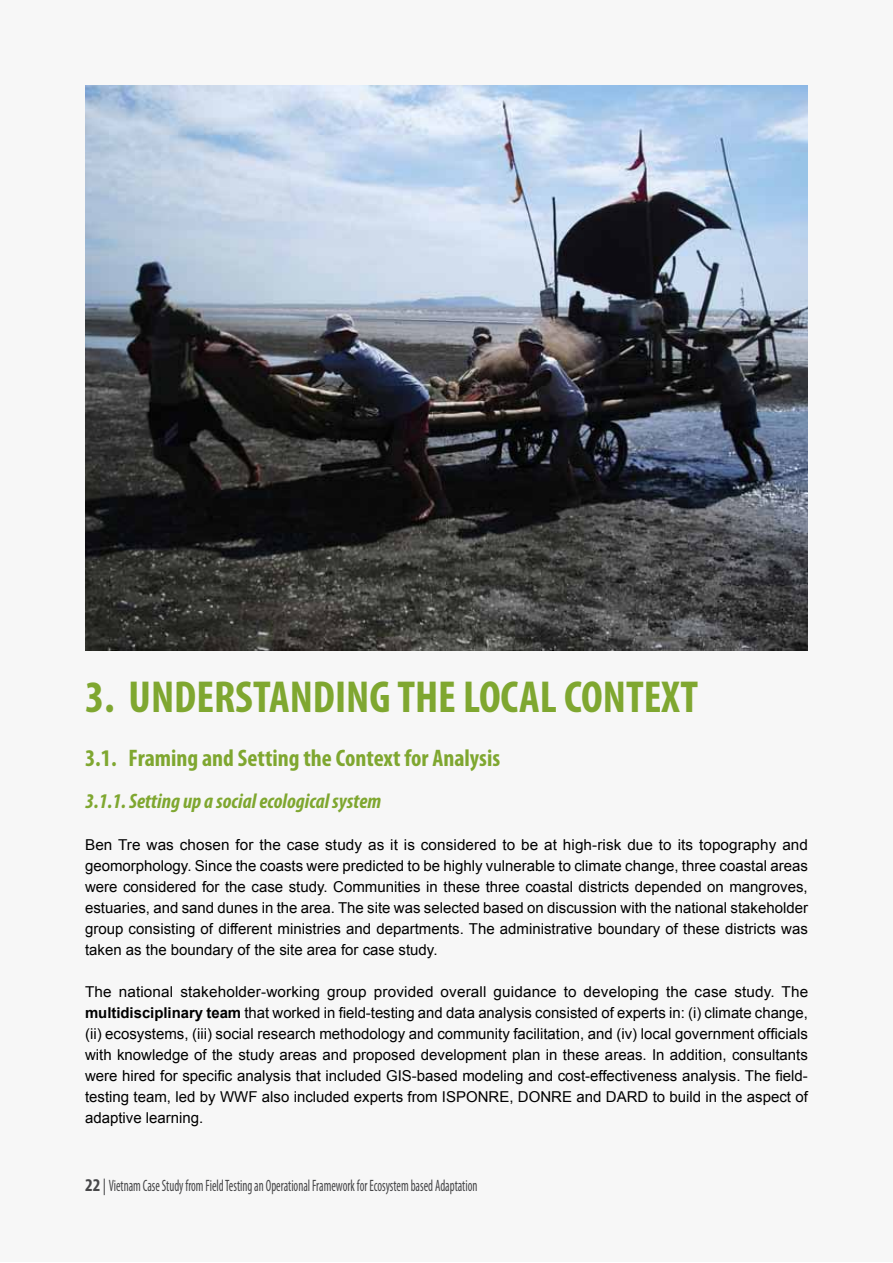
<style>
.page{position:relative;width:893px;height:1263px;background:#fff}
.page>*{position:absolute;margin:0;border:0;box-sizing:border-box;transform-origin:0 0}
.t1{font:700 condensed 45px "Myriad Pro";color:#7fa730}
.t2{font:700 condensed 24px "Myriad Pro";color:#7fa730}
.t3{font:italic 700 condensed 21px "Myriad Pro";color:#7fa730}
.t4{font:condensed 16.5px "Myriad Pro";color:#474749}
.t5{font:15px/21px "Arial";color:#000;text-align:justify}
.s1{font-weight:700}
.s2{font-weight:700;font-size:18px}
</style>
<div class="page">
<div style="left:1px;top:1px;width:892px;height:1261px;background:#f7f7f7"></div>
<img style="left:85px;top:85px;width:723px;height:565px">
<h1 class="t1" style="left:85px;top:669px;width:615px">3. UNDERSTANDING THE LOCAL CONTEXT</h1>
<h2 class="t2" style="left:85px;top:743px;width:417px">3.1. Framing and Setting the Context for Analysis</h2>
<h3 class="t3" style="left:85px;top:788px;width:298px">3.1.1. Setting up a social ecological system</h3>
<p class="t5" style="left:85px;top:834px;width:724px">Ben Tre was chosen for the case study as it is considered to be at high-risk due to its topography and geomorphology. Since the coasts were predicted to be highly vulnerable to climate change, three coastal areas were considered for the case study. Communities in these three coastal districts depended on mangroves, estuaries, and sand dunes in the area. The site was selected based on discussion with the national stakeholder group consisting of different ministries and departments. The administrative boundary of these districts was taken as the boundary of the site area for case study.</p>
<p class="t5" style="left:85px;top:981px;width:725px">The national stakeholder-working group provided overall guidance to developing the case study. The <span class="s1">multidisciplinary team</span> that worked in field-testing and data analysis consisted of experts in: (i) climate change, (ii) ecosystems, (iii) social research methodology and community facilitation, and (iv) local government officials with knowledge of the study areas and proposed development plan in these areas. In addition, consultants were hired for specific analysis that included GIS-based modeling and cost-effectiveness analysis. The field&shy;testing team, led by WWF also included experts from ISPONRE, DONRE and DARD to build in the aspect of adaptive learning.</p>
<p class="t4" style="left:85px;top:1176px;width:394px"><span class="s2">22</span> | Vietnam Case Study from Field Testing an Operational Framework for Ecosystem based Adaptation</p>
</div>
